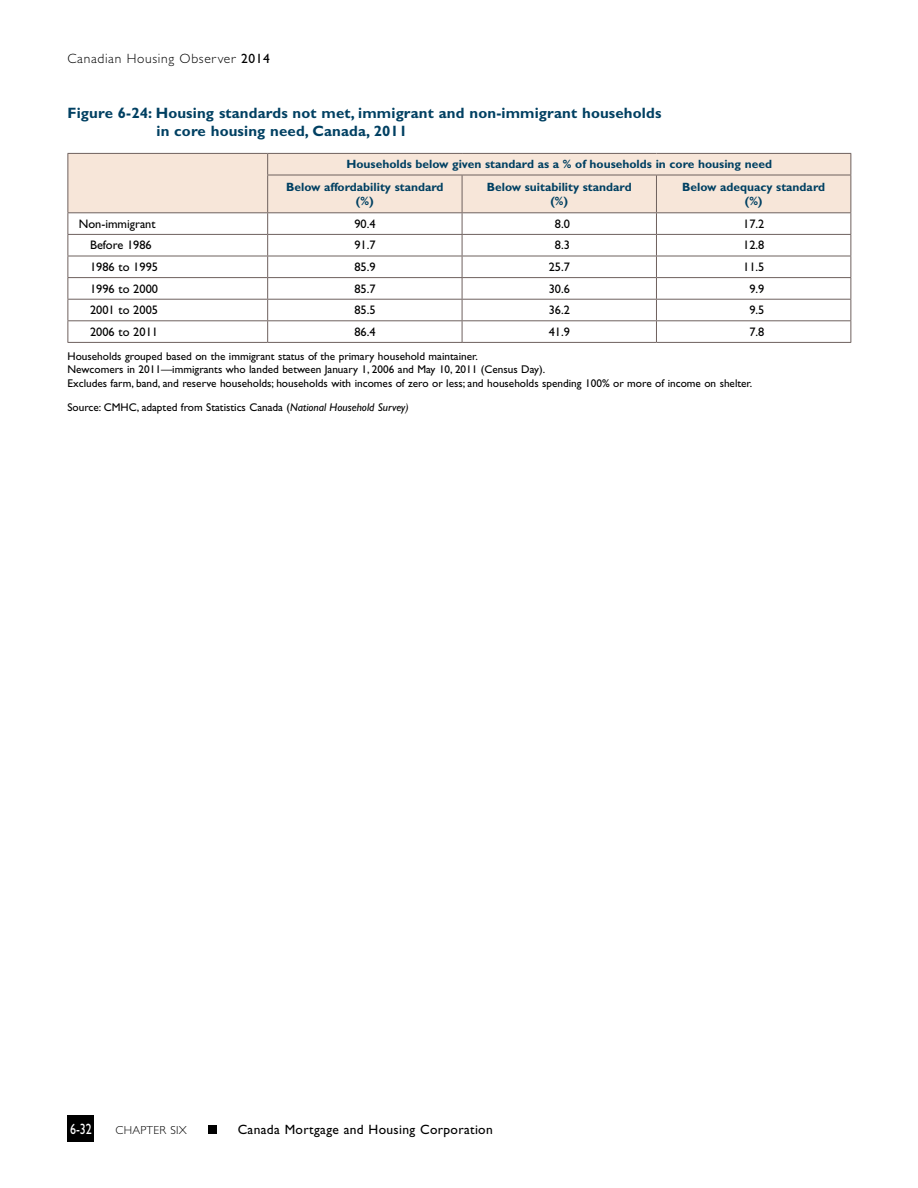
<style>
.page{position:relative;width:918px;height:1188px;background:#fff}
.page>*{position:absolute;margin:0;border:0;box-sizing:border-box;transform-origin:0 0}
.DATA_Table_title__H3{font:700 15px/18px "Gill Sans Std";letter-spacing:.01em;color:#004062}
.t1{font:15px "Gill Sans Std";color:#fff;scale:.8 1}
.t2{font:13.5px "Gill Sans Std";letter-spacing:.025em;color:#000}
.t3{font:300 13.5px "Gill Sans Std";letter-spacing:.05em;color:#000}
.DATA_Table_Plain__ri{font:12.3px "Gill Sans Std";color:#000}
.DATA_Table_PLAIN__le{font:12.3px "Gill Sans Std";color:#000}
.DATA_Table_HEADER__c{font:700 12px "Gill Sans Std";color:#004062}
.t4{font:300 11.7px "Gill Sans Std";letter-spacing:.025em;color:#000}
.DATA_Table_source__P{font:11.25px/13.5px "Gill Sans Std";color:#000}
.s1{font-weight:400}
.s2{font-style:italic}
</style>
<div class="page">
<div style="left:68px;top:1115px;width:26px;height:27px;background:#000"></div>
<div style="left:208px;top:1125px;width:9px;height:9px;background:#000"></div>
<div style="left:69px;top:154px;width:781px;height:58px;background:#f7e6d9"></div>
<hr style="left:68px;top:153px;width:200px;height:1px;background:#6e615e">
<hr style="left:68px;top:212px;width:200px;height:1px;background:#6e615e">
<hr style="left:268px;top:153px;width:194px;height:1px;background:#6e615e">
<svg style="left:267px;top:154px;width:1px;height:21px"></svg>
<hr style="left:462px;top:153px;width:194px;height:1px;background:#6e615e">
<hr style="left:656px;top:153px;width:195px;height:1px;background:#6e615e">
<svg style="left:850px;top:154px;width:1px;height:21px"></svg>
<hr style="left:267px;top:175px;width:1px;height:37px;background:#6e615e">
<hr style="left:462px;top:175px;width:1px;height:37px;background:#6e615e">
<hr style="left:656px;top:175px;width:1px;height:37px;background:#6e615e">
<hr style="left:850px;top:175px;width:1px;height:37px;background:#6e615e">
<hr style="left:267px;top:175px;width:195px;height:1px;background:#6e615e">
<hr style="left:462px;top:175px;width:194px;height:1px;background:#6e615e">
<hr style="left:656px;top:175px;width:195px;height:1px;background:#6e615e">
<hr style="left:268px;top:212px;width:194px;height:1px;background:#6e615e">
<hr style="left:462px;top:212px;width:194px;height:1px;background:#6e615e">
<hr style="left:656px;top:212px;width:195px;height:1px;background:#6e615e">
<hr style="left:68px;top:234px;width:200px;height:1px;background:#6e615e">
<hr style="left:268px;top:234px;width:194px;height:1px;background:#6e615e">
<hr style="left:462px;top:234px;width:194px;height:1px;background:#6e615e">
<hr style="left:656px;top:234px;width:195px;height:1px;background:#6e615e">
<hr style="left:68px;top:256px;width:200px;height:1px;background:#6e615e">
<hr style="left:268px;top:256px;width:194px;height:1px;background:#6e615e">
<hr style="left:462px;top:256px;width:194px;height:1px;background:#6e615e">
<hr style="left:656px;top:256px;width:195px;height:1px;background:#6e615e">
<hr style="left:68px;top:277px;width:200px;height:1px;background:#6e615e">
<hr style="left:268px;top:277px;width:194px;height:1px;background:#6e615e">
<hr style="left:462px;top:277px;width:194px;height:1px;background:#6e615e">
<hr style="left:656px;top:277px;width:195px;height:1px;background:#6e615e">
<hr style="left:68px;top:299px;width:200px;height:1px;background:#6e615e">
<hr style="left:268px;top:299px;width:194px;height:1px;background:#6e615e">
<hr style="left:462px;top:299px;width:194px;height:1px;background:#6e615e">
<hr style="left:656px;top:299px;width:195px;height:1px;background:#6e615e">
<hr style="left:68px;top:320px;width:200px;height:1px;background:#6e615e">
<hr style="left:268px;top:320px;width:194px;height:1px;background:#6e615e">
<svg style="left:267px;top:213px;width:1px;height:129px"></svg>
<hr style="left:462px;top:320px;width:194px;height:1px;background:#6e615e">
<svg style="left:462px;top:213px;width:1px;height:129px"></svg>
<hr style="left:656px;top:320px;width:195px;height:1px;background:#6e615e">
<svg style="left:656px;top:213px;width:1px;height:129px"></svg>
<svg style="left:850px;top:213px;width:1px;height:129px"></svg>
<hr style="left:68px;top:342px;width:200px;height:1px;background:#6e615e">
<hr style="left:268px;top:342px;width:194px;height:1px;background:#6e615e">
<hr style="left:462px;top:342px;width:194px;height:1px;background:#6e615e">
<hr style="left:656px;top:342px;width:195px;height:1px;background:#6e615e">
<svg style="left:68px;top:154px;width:1px;height:21px"></svg>
<hr style="left:68px;top:175px;width:1px;height:37px;background:#6e615e">
<svg style="left:68px;top:213px;width:1px;height:129px"></svg>
<p class="t3" style="left:67px;top:51px;width:204px">Canadian Housing Observer <span class="s1">2014</span></p>
<h3 class="DATA_Table_title__H3" style="left:156px;top:104px;width:506px;text-indent:-89px">Figure 6-24: Housing standards not met, immigrant and non-immigrant households in core housing need, Canada, 2011</h3>
<p class="DATA_Table_HEADER__c" style="left:347px;top:157px;width:427px">Households below given standard as a % of households in core housing need</p>
<p class="DATA_Table_HEADER__c" style="left:286px;top:180px;width:159px">Below affordability standard</p>
<p class="DATA_Table_HEADER__c" style="left:356px;top:194px;width:19px">(%)</p>
<p class="DATA_Table_HEADER__c" style="left:487px;top:180px;width:146px">Below suitability standard</p>
<p class="DATA_Table_HEADER__c" style="left:550px;top:194px;width:19px">(%)</p>
<p class="DATA_Table_HEADER__c" style="left:682px;top:180px;width:145px">Below adequacy standard</p>
<p class="DATA_Table_HEADER__c" style="left:745px;top:194px;width:19px">(%)</p>
<p class="DATA_Table_PLAIN__le" style="left:79px;top:217px;width:78px">Non-immigrant</p>
<p class="DATA_Table_Plain__ri" style="left:354px;top:217px;width:23px">90.4</p>
<p class="DATA_Table_Plain__ri" style="left:555px;top:217px;width:17px">8.0</p>
<p class="DATA_Table_Plain__ri" style="left:743px;top:217px;width:23px">17.2</p>
<p class="DATA_Table_PLAIN__le" style="left:90px;top:238px;width:63px">Before 1986</p>
<p class="DATA_Table_Plain__ri" style="left:354px;top:238px;width:23px">91.7</p>
<p class="DATA_Table_Plain__ri" style="left:555px;top:238px;width:17px">8.3</p>
<p class="DATA_Table_Plain__ri" style="left:743px;top:238px;width:23px">12.8</p>
<p class="DATA_Table_PLAIN__le" style="left:90px;top:260px;width:70px">1986 to 1995</p>
<p class="DATA_Table_Plain__ri" style="left:354px;top:260px;width:23px">85.9</p>
<p class="DATA_Table_Plain__ri" style="left:549px;top:260px;width:23px">25.7</p>
<p class="DATA_Table_Plain__ri" style="left:743px;top:260px;width:23px">11.5</p>
<p class="DATA_Table_PLAIN__le" style="left:90px;top:281px;width:70px">1996 to 2000</p>
<p class="DATA_Table_Plain__ri" style="left:354px;top:281px;width:23px">85.7</p>
<p class="DATA_Table_Plain__ri" style="left:549px;top:281px;width:23px">30.6</p>
<p class="DATA_Table_Plain__ri" style="left:749px;top:281px;width:17px">9.9</p>
<p class="DATA_Table_PLAIN__le" style="left:90px;top:303px;width:70px">2001 to 2005</p>
<p class="DATA_Table_Plain__ri" style="left:354px;top:303px;width:23px">85.5</p>
<p class="DATA_Table_Plain__ri" style="left:549px;top:303px;width:23px">36.2</p>
<p class="DATA_Table_Plain__ri" style="left:749px;top:303px;width:17px">9.5</p>
<p class="DATA_Table_PLAIN__le" style="left:90px;top:325px;width:70px">2006 to 2011</p>
<p class="DATA_Table_Plain__ri" style="left:354px;top:325px;width:23px">86.4</p>
<p class="DATA_Table_Plain__ri" style="left:549px;top:325px;width:23px">41.9</p>
<p class="DATA_Table_Plain__ri" style="left:749px;top:325px;width:17px">7.8</p>
<p class="DATA_Table_source__P" style="left:68px;top:350px;width:685px">Households grouped based on the immigrant status of the primary household maintainer.<br>Newcomers in 2011—immigrants who landed between January 1, 2006 and May 10, 2011 (Census Day).<br>Excludes farm, band, and reserve households; households with incomes of zero or less; and households spending 100% or more of income on shelter.</p>
<p class="DATA_Table_source__P" style="left:68px;top:401px;width:343px">Source: CMHC, adapted from Statistics Canada (<span class="s2">National Household Survey)</span></p>
<h1 class="t1" style="left:70px;top:1120px;width:29px">6-32</h1>
<p class="t4" style="left:116px;top:1123px;width:73px">CHAPTER SIX</p>
<p class="t2" style="left:238px;top:1122px;width:257px">Canada Mortgage and Housing Corporation</p>
</div>
